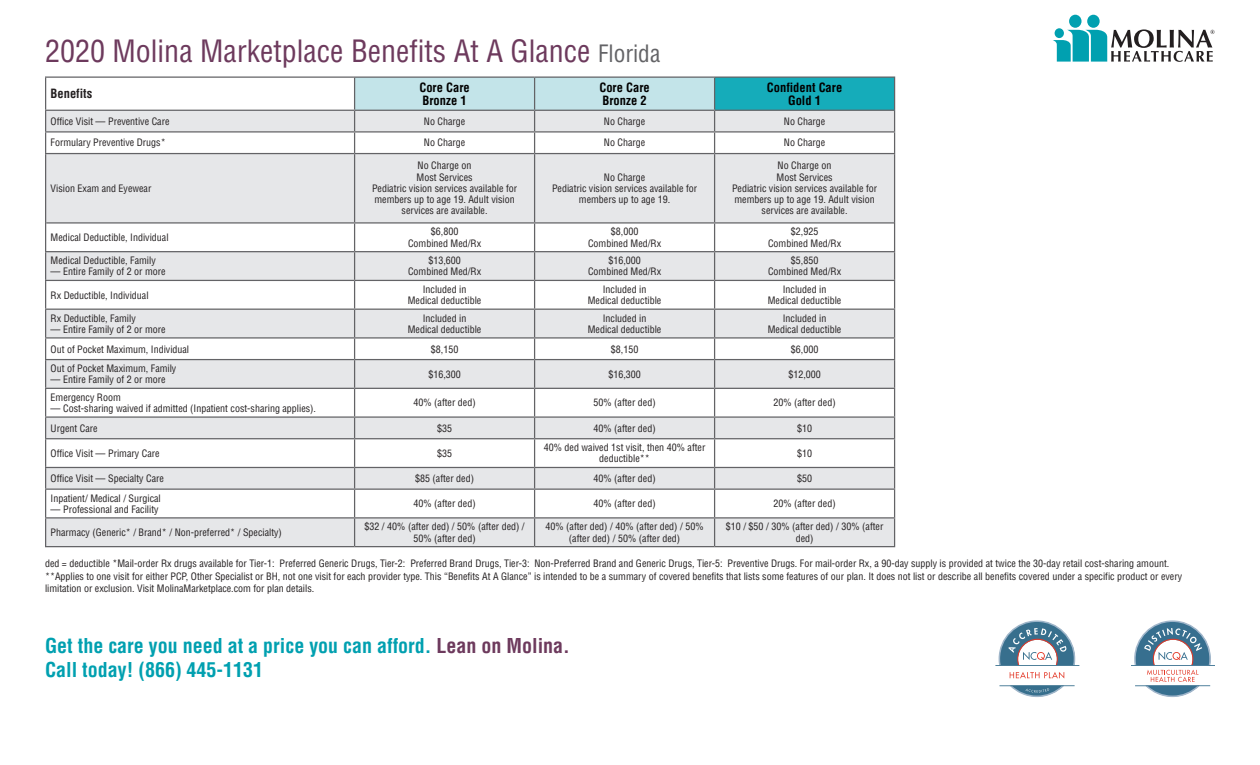
<style>
.page{position:relative;width:1260px;height:765px;background:#fff}
.page>*{position:absolute;margin:0;border:0;box-sizing:border-box;transform-origin:0 0}
.t1{font:condensed 30px "Helvetica";color:#6d3a5d}
.t2{font:700 condensed 20px "Helvetica";color:#00a0b0}
.t3{font:700 condensed 12.5px "Helvetica";color:#000}
.t4{font:700 condensed 12.5px "Helvetica";color:#231f20}
.t5{font:condensed 10px/11.2px "Helvetica";color:#231f20;text-align:center}
.s1{font-size:23.38px;color:#636366}
.s2{color:#6d3a5d}
</style>
<div class="page">
<div style="left:1087px;top:15px;width:13px;height:13px;background:#00a0b0;border-radius:50%"></div>
<div style="left:1069px;top:15px;width:13px;height:13px;background:#00a0b0;border-radius:50%"></div>
<svg style="left:1053px;top:29px;width:162px;height:33px"></svg>
<div style="left:1055px;top:28px;width:9px;height:10px;background:#00a0b0;border-radius:50%"></div>
<div style="left:355px;top:77px;width:180px;height:33px;background:#c3e4e9"></div>
<div style="left:535px;top:77px;width:180px;height:33px;background:#c3e4e9"></div>
<div style="left:715px;top:77px;width:180px;height:33px;background:#15acba"></div>
<div style="left:46px;top:154px;width:848px;height:68px;background:#e6e7e9"></div>
<hr style="left:45px;top:77px;width:309px;height:1px;background:#636366">
<hr style="left:45px;top:78px;width:1px;height:32px;background:#636366">
<hr style="left:45px;top:154px;width:1px;height:69px;background:#636366">
<hr style="left:354px;top:154px;width:1px;height:68px;background:#636366">
<hr style="left:534px;top:154px;width:1px;height:68px;background:#636366">
<hr style="left:714px;top:154px;width:1px;height:68px;background:#636366">
<hr style="left:894px;top:154px;width:1px;height:69px;background:#636366">
<svg style="left:45px;top:223px;width:850px;height:323px"></svg>
<hr style="left:45px;top:546px;width:310px;height:1px;background:#636366">
<hr style="left:355px;top:546px;width:180px;height:1px;background:#636366">
<hr style="left:535px;top:546px;width:180px;height:1px;background:#636366">
<hr style="left:715px;top:546px;width:180px;height:1px;background:#636366">
<hr style="left:46px;top:222px;width:309px;height:2px;background:#636366">
<hr style="left:355px;top:222px;width:180px;height:2px;background:#636366">
<hr style="left:535px;top:222px;width:180px;height:2px;background:#636366">
<hr style="left:715px;top:222px;width:179px;height:2px;background:#636366">
<hr style="left:354px;top:77px;width:181px;height:1px;background:#636366">
<hr style="left:354px;top:78px;width:1px;height:32px;background:#636366">
<hr style="left:535px;top:77px;width:179px;height:1px;background:#636366">
<hr style="left:534px;top:78px;width:1px;height:32px;background:#636366">
<hr style="left:714px;top:77px;width:181px;height:1px;background:#636366">
<hr style="left:714px;top:78px;width:1px;height:32px;background:#636366">
<hr style="left:894px;top:78px;width:1px;height:32px;background:#636366">
<svg style="left:45px;top:110px;width:850px;height:43px"></svg>
<hr style="left:45px;top:153px;width:310px;height:1px;background:#636366">
<hr style="left:355px;top:153px;width:180px;height:1px;background:#636366">
<hr style="left:535px;top:153px;width:180px;height:1px;background:#636366">
<hr style="left:715px;top:153px;width:180px;height:1px;background:#636366">
<svg style="left:1010px;top:672px;width:54px;height:7px"></svg>
<hr style="left:999px;top:685px;width:76px;height:1px;background:#376f8d">
<svg style="left:995px;top:620px;width:84px;height:46px"></svg>
<svg style="left:1010px;top:686px;width:54px;height:11px"></svg>
<hr style="left:1131px;top:665px;width:84px;height:1px;background:#376f8f">
<svg style="left:1134px;top:620px;width:77px;height:77px"></svg>
<p class="t1" style="left:45px;top:32px;width:617px">2020 Molina Marketplace Benefits At A Glance <span class="s1">Florida</span></p>
<p class="t4" style="left:51px;top:86px;width:43px">Benefits</p>
<p class="t3" style="left:419px;top:79px;width:52px">Core Care</p>
<p class="t3" style="left:423px;top:93px;width:46px">Bronze 1</p>
<p class="t3" style="left:599px;top:79px;width:52px">Core Care</p>
<p class="t3" style="left:603px;top:93px;width:46px">Bronze 2</p>
<p class="t3" style="left:767px;top:79px;width:77px">Confident Care</p>
<p class="t3" style="left:788px;top:93px;width:34px">Gold 1</p>
<p class="t5" style="left:51px;top:116px;width:120px">Office Visit — Preventive Care</p>
<p class="t5" style="left:424px;top:116px;width:43px">No Charge</p>
<p class="t5" style="left:604px;top:116px;width:43px">No Charge</p>
<p class="t5" style="left:784px;top:116px;width:43px">No Charge</p>
<p class="t5" style="left:51px;top:137px;width:117px">Formulary Preventive Drugs*</p>
<p class="t5" style="left:424px;top:137px;width:43px">No Charge</p>
<p class="t5" style="left:604px;top:137px;width:43px">No Charge</p>
<p class="t5" style="left:784px;top:137px;width:43px">No Charge</p>
<p class="t5" style="left:51px;top:183px;width:102px">Vision Exam and Eyewear</p>
<p class="t5" style="left:418px;top:160px;width:55px">No Charge on</p>
<p class="t5" style="left:417px;top:171px;width:57px">Most Services</p>
<p class="t5" style="left:372px;top:183px;width:147px">Pediatric vision services available for members up to age 19. Adult vision services are available.</p>
<p class="t5" style="left:778px;top:160px;width:55px">No Charge on</p>
<p class="t5" style="left:777px;top:171px;width:57px">Most Services</p>
<p class="t5" style="left:732px;top:183px;width:147px">Pediatric vision services available for members up to age 19. Adult vision services are available.</p>
<p class="t5" style="left:604px;top:171px;width:43px">No Charge</p>
<p class="t5" style="left:552px;top:183px;width:147px">Pediatric vision services available for members up to age 19.</p>
<p class="t5" style="left:51px;top:232px;width:120px">Medical Deductible, Individual</p>
<p class="t5" style="left:408px;top:226px;width:75px">$6,800<br>Combined Med/Rx</p>
<p class="t5" style="left:588px;top:226px;width:75px">$8,000<br>Combined Med/Rx</p>
<p class="t5" style="left:791px;top:226px;width:29px">$2,925</p>
<p class="t5" style="left:768px;top:237px;width:75px">Combined Med/Rx</p>
<p class="t5" style="left:51px;top:255px;width:107px">Medical Deductible, Family</p>
<p class="t5" style="left:51px;top:266px;width:116px">— Entire Family of 2 or more</p>
<p class="t5" style="left:408px;top:255px;width:75px">$13,600<br>Combined Med/Rx</p>
<p class="t5" style="left:588px;top:255px;width:75px">$16,000<br>Combined Med/Rx</p>
<p class="t5" style="left:768px;top:255px;width:75px">$5,850<br>Combined Med/Rx</p>
<p class="t5" style="left:51px;top:289px;width:100px">Rx Deductible, Individual</p>
<p class="t5" style="left:408px;top:284px;width:75px">Included in<br>Medical deductible</p>
<p class="t5" style="left:588px;top:284px;width:75px">Included in<br>Medical deductible</p>
<p class="t5" style="left:768px;top:284px;width:75px">Included in<br>Medical deductible</p>
<p class="t5" style="left:51px;top:312px;width:87px">Rx Deductible, Family</p>
<p class="t5" style="left:51px;top:324px;width:116px">— Entire Family of 2 or more</p>
<p class="t5" style="left:408px;top:312px;width:75px">Included in<br>Medical deductible</p>
<p class="t5" style="left:588px;top:312px;width:75px">Included in<br>Medical deductible</p>
<p class="t5" style="left:768px;top:312px;width:75px">Included in<br>Medical deductible</p>
<p class="t5" style="left:51px;top:343px;width:140px">Out of Pocket Maximum, Individual</p>
<p class="t5" style="left:431px;top:343px;width:29px">$8,150</p>
<p class="t5" style="left:611px;top:343px;width:29px">$8,150</p>
<p class="t5" style="left:791px;top:343px;width:29px">$6,000</p>
<p class="t5" style="left:51px;top:363px;width:127px">Out of Pocket Maximum, Family</p>
<p class="t5" style="left:51px;top:374px;width:116px">— Entire Family of 2 or more</p>
<p class="t5" style="left:428px;top:368px;width:34px">$16,300</p>
<p class="t5" style="left:608px;top:368px;width:34px">$16,300</p>
<p class="t5" style="left:788px;top:368px;width:34px">$12,000</p>
<p class="t5" style="left:51px;top:392px;width:72px">Emergency Room</p>
<p class="t5" style="left:51px;top:403px;width:267px">— Cost-sharing waived if admitted (Inpatient cost-sharing applies).</p>
<p class="t5" style="left:414px;top:397px;width:64px">40% (after ded)</p>
<p class="t5" style="left:594px;top:397px;width:64px">50% (after ded)</p>
<p class="t5" style="left:774px;top:397px;width:64px">20% (after ded)</p>
<p class="t5" style="left:51px;top:422px;width:48px">Urgent Care</p>
<p class="t5" style="left:437px;top:422px;width:16px">$35</p>
<p class="t5" style="left:594px;top:422px;width:64px">40% (after ded)</p>
<p class="t5" style="left:797px;top:422px;width:16px">$10</p>
<p class="t5" style="left:51px;top:448px;width:111px">Office Visit — Primary Care</p>
<p class="t5" style="left:437px;top:448px;width:16px">$35</p>
<p class="t5" style="left:544px;top:442px;width:163px">40% ded waived 1st visit, then 40% after deductible**</p>
<p class="t5" style="left:797px;top:448px;width:16px">$10</p>
<p class="t5" style="left:51px;top:473px;width:115px">Office Visit — Specialty Care</p>
<p class="t5" style="left:415px;top:473px;width:60px">$85 (after ded)</p>
<p class="t5" style="left:594px;top:473px;width:64px">40% (after ded)</p>
<p class="t5" style="left:797px;top:473px;width:16px">$50</p>
<p class="t5" style="left:51px;top:492px;width:112px">Inpatient/ Medical / Surgical</p>
<p class="t5" style="left:51px;top:504px;width:110px">— Professional and Facility</p>
<p class="t5" style="left:414px;top:498px;width:64px">40% (after ded)</p>
<p class="t5" style="left:594px;top:498px;width:64px">40% (after ded)</p>
<p class="t5" style="left:774px;top:498px;width:64px">20% (after ded)</p>
<p class="t5" style="left:51px;top:527px;width:233px">Pharmacy (Generic* / Brand* / Non-preferred* / Specialty)</p>
<p class="t5" style="left:364px;top:521px;width:162px">$32 / 40% (after ded) / 50% (after ded) /<br>50% (after ded)</p>
<p class="t5" style="left:545px;top:521px;width:160px">40% (after ded) / 40% (after ded) / 50% (after ded) / 50% (after ded)</p>
<p class="t5" style="left:726px;top:521px;width:159px">$10 / $50 / 30% (after ded) / 30% (after ded)</p>
<p class="t5" style="left:45px;top:558px;width:1126px">ded = deductible *Mail-order Rx drugs available for Tier-1: Preferred Generic Drugs, Tier-2: Preferred Brand Drugs, Tier-3: Non-Preferred Brand and Generic Drugs, Tier-5: Preventive Drugs. For mail-order Rx, a 90-day supply is provided at twice the 30-day retail cost-sharing amount.</p>
<p class="t5" style="left:45px;top:570px;width:1139px;line-height:12.5px;text-align:left">**Applies to one visit for either PCP, Other Specialist or BH, not one visit for each provider type. This “Benefits At A Glance” is intended to be a summary of covered benefits that lists some features of our plan. It does not list or describe all benefits covered under a specific product or every limitation or exclusion. Visit MolinaMarketplace.com for plan details.</p>
<p class="t2" style="left:45px;top:633px;width:526px">Get the care you need at a price you can afford. <span class="s2">Lean on Molina.</span></p>
<p class="t2" style="left:45px;top:658px;width:220px">Call today! (866) 445-1131</p>
</div>
